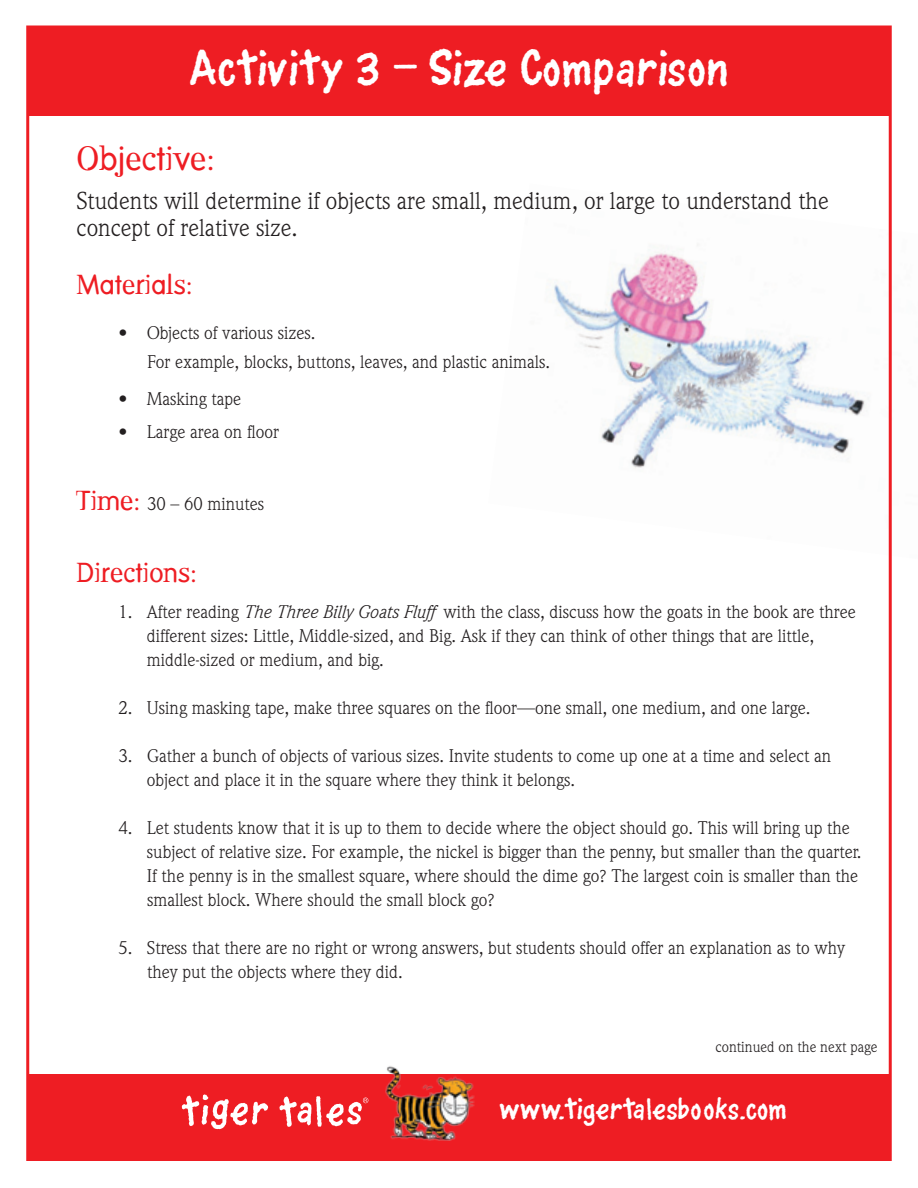
<style>
.page{position:relative;width:918px;height:1188px;background:#fff}
.page>*{position:absolute;margin:0;border:0;box-sizing:border-box;transform-origin:0 0}
.t1{font:500 45px "Piggywiggy";color:#fff}
.t2{font:33px "Dead History Roman";color:#ee1d23}
.t3{font:500 27px "Piggywiggy";color:#fff}
.t4{font:27px "Dead History Roman";color:#ee1d23}
.t5{font:24px/27px "Weidemann";color:#231f20}
.t6{font:18px/24px "Weidemann";color:#231f20}
.t7{font:15px "Weidemann";color:#231f20}
.s1{font-family:"Dead History Roman";font-size:27px;color:#ee1d23}
.s2{font-style:italic}
</style>
<div class="page">
<img style="left:553px;top:244px;width:316px;height:224px">
<div style="left:27px;top:1074px;width:864px;height:87px;background:#ee1d23"></div>
<img style="left:385px;top:1066px;width:90px;height:75px">
<img style="left:181px;top:1094px;width:87px;height:36px">
<img style="left:279px;top:1096px;width:90px;height:31px">
<div style="left:27px;top:27px;width:864px;height:89px;background:#ee1d23"></div>
<p class="t1" style="left:189px;top:47px;width:541px">Activity 3 — Size Comparison</p>
<p class="t2" style="left:76px;top:135px;width:141px">Objective:</p>
<p class="t5" style="left:76px;top:187px;width:754px">Students will determine if objects are small, medium, or large to understand the concept of relative size.</p>
<p class="t4" style="left:76px;top:265px;width:118px">Materials:</p>
<p class="t6" style="left:147px;top:319px;width:405px;line-height:28.5px;text-indent:-28px">• Objects of various sizes.<br>For example, blocks, buttons, leaves, and plastic animals.</p>
<p class="t6" style="left:118px;top:387px;width:124px">• Masking tape</p>
<p class="t6" style="left:118px;top:420px;width:162px">• Large area on floor</p>
<p class="t6" style="left:76px;top:492px;width:189px"><span class="s1">Time:</span> 30 – 60 minutes</p>
<p class="t4" style="left:76px;top:553px;width:123px">Directions:</p>
<p class="t6" style="left:147px;top:600px;width:710px;text-indent:-28px">1. After reading <span class="s2">The Three Billy Goats Fluff</span> with the class, discuss how the goats in the book are three different sizes: Little, Middle-sized, and Big. Ask if they can think of other things that are little, middle-sized or medium, and big.</p>
<p class="t6" style="left:118px;top:696px;width:694px">2. Using masking tape, make three squares on the floor—one small, one medium, and one large.</p>
<p class="t6" style="left:147px;top:744px;width:686px;text-indent:-28px">3. Gather a bunch of objects of various sizes. Invite students to come up one at a time and select an object and place it in the square where they think it belongs.</p>
<p class="t6" style="left:147px;top:816px;width:716px;text-indent:-28px">4. Let students know that it is up to them to decide where the object should go. This will bring up the subject of relative size. For example, the nickel is bigger than the penny, but smaller than the quarter.<br>If the penny is in the smallest square, where should the dime go? The largest coin is smaller than the smallest block. Where should the small block go?</p>
<p class="t6" style="left:147px;top:936px;width:700px;text-indent:-29px">5. Stress that there are no right or wrong answers, but students should offer an explanation as to why they put the objects where they did.</p>
<p class="t7" style="left:715px;top:1038px;width:164px">continued on the next page</p>
<h3 class="t3" style="left:500px;top:1097px;width:289px">www.tigertalesbooks.com</h3>
</div>
